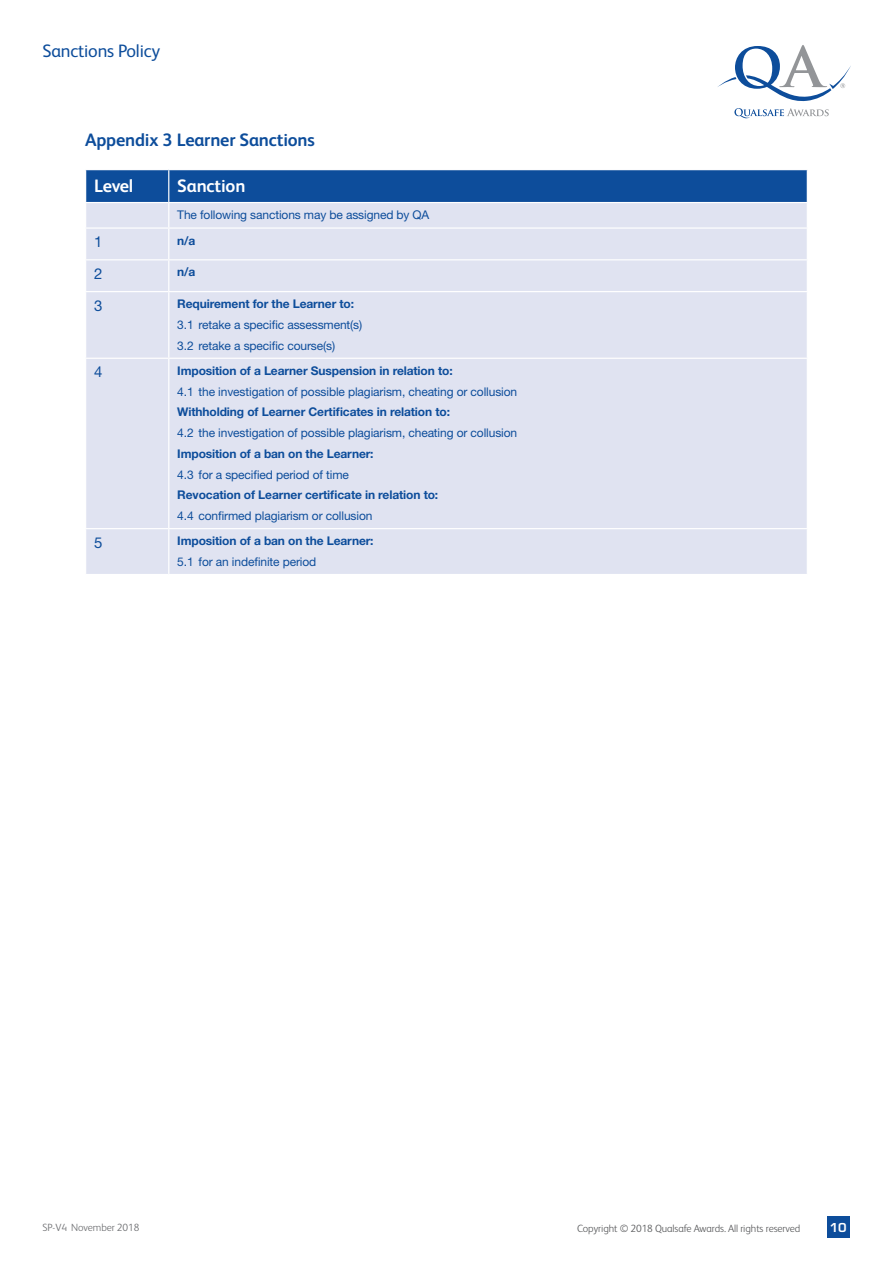
<style>
.page{position:relative;width:893px;height:1263px;background:#fff}
.page>*{position:absolute;margin:0;border:0;box-sizing:border-box;transform-origin:0 0}
.t1{font:700 18px "FS Albert";letter-spacing:-.01em;color:#0d4d9b}
.t2{font:18px "FS Albert";letter-spacing:-.01em;color:#0d4d9b}
.t3{font:700 18px "FS Albert";letter-spacing:-.01em;color:#fff}
.t4{font:15px "Helvetica Neue LT";color:#0d4d9b}
.t5{font:700 13.5px "Eurostile T";color:#fff}
.t6{font:12px/20.7px "Helvetica Neue LT";letter-spacing:-.01em;color:#0d4d9b}
.t7{font:700 12px "Helvetica Neue LT";letter-spacing:-.01em;color:#0d4d9b}
.t8{font:300 10.5px "FS Albert";letter-spacing:-.01em;color:#57585a}
.t9{font:300 10.5px "FS Albert";letter-spacing:-.01em;color:#6c6d70}
</style>
<div class="page">
<svg style="left:717px;top:45px;width:134px;height:73px"></svg>
<div style="left:827px;top:1216px;width:23px;height:21px;background:#0d4d9b"></div>
<div style="left:86px;top:229px;width:721px;height:345px;background:#e0e3f1"></div>
<hr style="left:168px;top:229px;width:1px;height:30px;background:#fff">
<hr style="left:85px;top:259px;width:84px;height:1px;background:#fff">
<hr style="left:169px;top:259px;width:639px;height:1px;background:#fff">
<hr style="left:168px;top:260px;width:1px;height:31px;background:#fff">
<hr style="left:85px;top:291px;width:84px;height:1px;background:#fff">
<hr style="left:169px;top:291px;width:639px;height:1px;background:#fff">
<hr style="left:168px;top:292px;width:1px;height:66px;background:#fff">
<hr style="left:85px;top:358px;width:84px;height:1px;background:#fff">
<hr style="left:169px;top:358px;width:639px;height:1px;background:#fff">
<hr style="left:168px;top:359px;width:1px;height:169px;background:#fff">
<hr style="left:85px;top:528px;width:84px;height:1px;background:#fff">
<hr style="left:169px;top:528px;width:639px;height:1px;background:#fff">
<hr style="left:168px;top:529px;width:1px;height:45px;background:#fff">
<svg style="left:85px;top:170px;width:723px;height:57px"></svg>
<h1 class="t2" style="left:43px;top:40px;width:119px">Sanctions Policy</h1>
<h1 class="t1" style="left:85px;top:130px;width:231px">Appendix 3 Learner Sanctions</h1>
<h1 class="t3" style="left:94px;top:176px;width:41px">Level</h1>
<h1 class="t3" style="left:177px;top:176px;width:70px">Sanction</h1>
<p class="t6" style="left:177px;top:205px;width:254px">The following sanctions may be assigned by QA</p>
<p class="t4" style="left:94px;top:233px;width:10px">1</p>
<p class="t7" style="left:177px;top:233px;width:20px">n/a</p>
<p class="t4" style="left:94px;top:265px;width:10px">2</p>
<p class="t7" style="left:177px;top:265px;width:20px">n/a</p>
<p class="t4" style="left:94px;top:296px;width:10px">3</p>
<p class="t7" style="left:177px;top:296px;width:178px">Requirement for the Learner to:</p>
<p class="t6" style="left:177px;top:314px;width:186px">3.1 retake a specific assessment(s)<br>3.2 retake a specific course(s)</p>
<p class="t4" style="left:94px;top:363px;width:10px">4</p>
<p class="t7" style="left:177px;top:363px;width:277px">Imposition of a Learner Suspension in relation to:</p>
<p class="t6" style="left:177px;top:381px;width:341px">4.1 the investigation of possible plagiarism, cheating or collusion</p>
<p class="t7" style="left:177px;top:405px;width:274px">Withholding of Learner Certificates in relation to:</p>
<p class="t6" style="left:177px;top:422px;width:341px">4.2 the investigation of possible plagiarism, cheating or collusion</p>
<p class="t7" style="left:177px;top:446px;width:198px">Imposition of a ban on the Learner:</p>
<p class="t6" style="left:177px;top:464px;width:173px">4.3 for a specified period of time</p>
<p class="t7" style="left:177px;top:488px;width:262px">Revocation of Learner certificate in relation to:</p>
<p class="t6" style="left:177px;top:505px;width:197px">4.4 confirmed plagiarism or collusion</p>
<p class="t4" style="left:94px;top:533px;width:10px">5</p>
<p class="t7" style="left:177px;top:533px;width:198px">Imposition of a ban on the Learner:</p>
<p class="t6" style="left:177px;top:551px;width:141px">5.1 for an indefinite period</p>
<p class="t9" style="left:43px;top:1221px;width:98px">SP-V4 November 2018</p>
<p class="t8" style="left:577px;top:1222px;width:225px">Copyright © 2018 Qualsafe Awards. All rights reserved</p>
<p class="t5" style="left:830px;top:1220px;width:18px">10</p>
</div>
